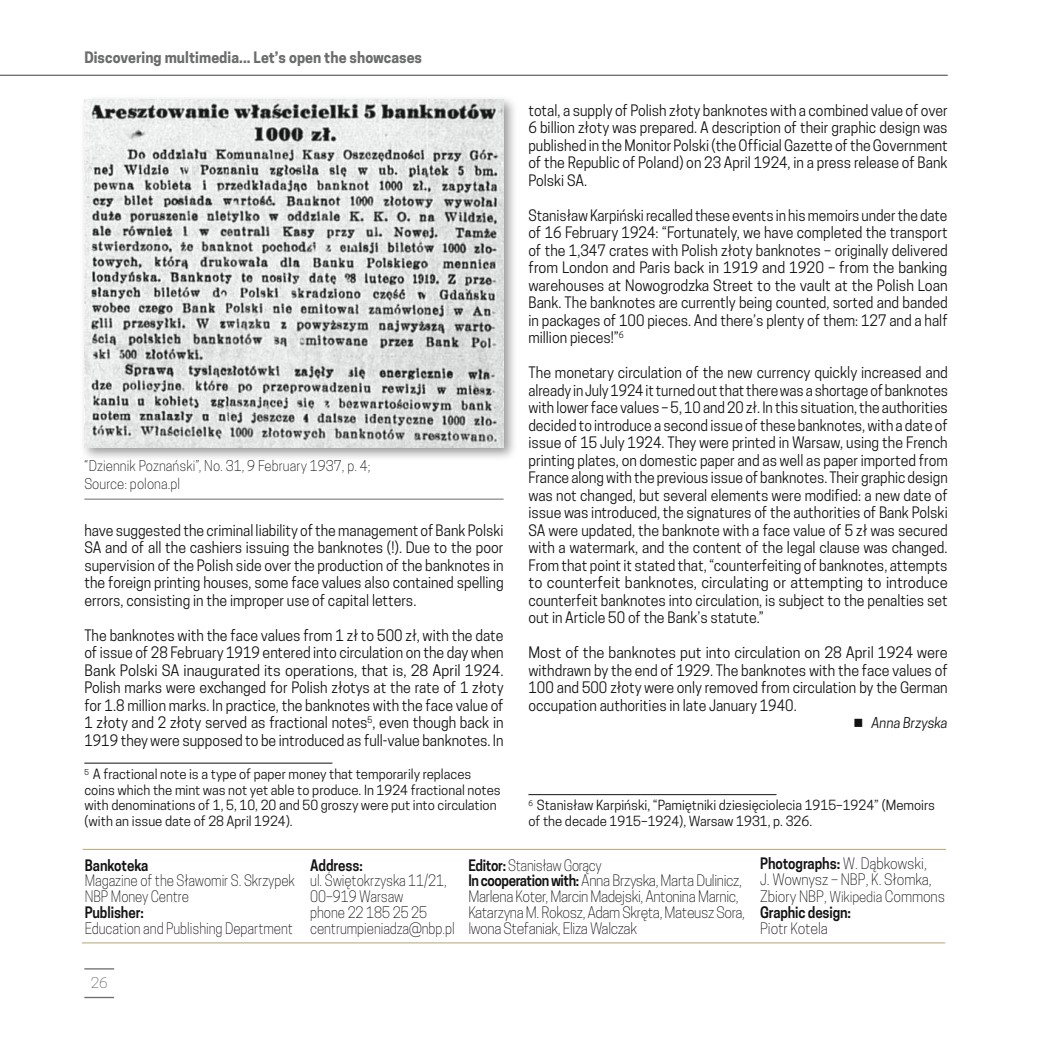
<style>
.page{position:relative;width:1042px;height:1042px;background:#fff}
.page>*{position:absolute;margin:0;border:0;box-sizing:border-box;transform-origin:0 0}
.t1{font:14.88px/17.5px "Cooper Hewitt";color:#121212;text-align:justify;scale:.95 1}
.t2{font:14.88px/17.5px "Cooper Hewitt";color:#121212;text-align:justify;scale:.96 1}
.t3{font:14.88px/17.5px "Cooper Hewitt";color:#121212;text-align:justify;scale:.93 1}
.t4{font:300 14.88px/15.8px "Cooper Hewitt";letter-spacing:-.015em;color:#121212;scale:.9 1}
.t5{font:14.88px/17.5px "Cooper Hewitt";color:#121212;text-align:justify}
.t6{font:300 14.88px/15.8px "Cooper Hewitt";letter-spacing:-.015em;color:#121212;scale:.95 1}
.t7{font:700 14.88px "Cooper Hewitt";letter-spacing:.005em;color:#6b6d6c;scale:.95 1}
.t8{font:600 14.88px "Cooper Hewitt";letter-spacing:-.005em;color:#121212;scale:.9 1}
.t9{font:300 14px/17.5px "Cooper Hewitt";letter-spacing:.005em;color:#121212;scale:.95 1}
.t10{font:italic 14px "Cooper Hewitt";color:#121212;scale:.95 1}
.t11{font:300 14px "Cooper Hewitt";color:#6b6d6c}
.t12{font:13.12px/15.8px "Cooper Hewitt";color:#121212}
.s1{font-weight:600}
.s2{font-size:14px}
</style>
<div class="page">
<hr style="left:84px;top:968px;width:30px;height:1px;background:#6b6d6c">
<hr style="left:84px;top:997px;width:30px;height:1px;background:#6b6d6c">
<hr style="left:0;top:75px;width:947px;height:1px;background:#6b6d6c">
<hr style="left:83px;top:849px;width:863px;height:1px;background:#b2a577">
<hr style="left:82px;top:942px;width:863px;height:1px;background:#b2a577">
<hr style="left:84px;top:763px;width:248px;height:1px;background:#121212">
<hr style="left:528px;top:794px;width:248px;height:1px;background:#121212">
<div style="left:80px;top:95px;width:438px;height:367px;background:#121212;opacity:.43"></div>
<img style="left:84px;top:99px;width:420px;height:349px">
<hr style="left:84px;top:499px;width:420px;height:1px;background:#6b6d6c">
<p class="t7" style="left:84px;top:49px;width:357px">Discovering multimedia... Let’s open the showcases</p>
<p class="t9" style="left:84px;top:457px;width:303px">“Dziennik Poznański”, No. 31, 9 February 1937, p. 4;<br>Source: polona.pl</p>
<p class="t1" style="left:84px;top:521px;width:443px">have suggested the criminal liability of the management of Bank Polski SA and of all the cashiers issuing the banknotes (!). Due to the poor supervision of the Polish side over the production of the banknotes in the foreign printing houses, some face values also contained spelling errors, consisting in the improper use of capital letters.</p>
<p class="t1" style="left:84px;top:626px;width:443px">The banknotes with the face values from 1 zł to 500 zł, with the date of issue of 28 February 1919 entered into circulation on the day when Bank Polski SA inaugurated its operations, that is, 28 April 1924.<br>Polish marks were exchanged for Polish złotys at the rate of 1 złoty for 1.8 million marks. In practice, the banknotes with the face value of 1 złoty and 2 złoty served as fractional notes<sup>5</sup>, even though back in 1919 they were supposed to be introduced as full-value banknotes. In</p>
<p class="t12" style="left:84px;top:766px;width:418px"><sup>5</sup> A fractional note is a type of paper money that temporarily replaces coins which the mint was not yet able to produce. In 1924 fractional notes with denominations of 1, 5, 10, 20 and 50 groszy were put into circulation (with an issue date of 28 April 1924).</p>
<p class="t1" style="left:528px;top:101px;width:443px">total, a supply of Polish złoty banknotes with a combined value of over 6 billion złoty was prepared. A description of their graphic design was published in the Monitor Polski (the Official Gazette of the Government of the Republic of Poland) on 23 April 1924, in a press release of Bank Polski SA.</p>
<p class="t3" style="left:528px;top:206px;width:452px">Stanisław Karpiński recalled these events in his memoirs under the date of 16 February 1924: “Fortunately, we have completed the transport of the 1,347 crates with Polish złoty banknotes – originally delivered from London and Paris back in 1919 and 1920 – from the banking warehouses at Nowogrodzka Street to the vault at the Polish Loan Bank. The banknotes are currently being counted, sorted and banded in packages of 100 pieces. And there’s plenty of them: 127 and a half million pieces!”<sup>6</sup></p>
<p class="t2" style="left:528px;top:364px;width:438px">The monetary circulation of the new currency quickly increased and already in July 1924 it turned out that there was a shortage of banknotes with lower face values – 5, 10 and 20 zł. In this situation, the authorities decided to introduce a second issue of these banknotes, with a date of issue of 15 July 1924. They were printed in Warsaw, using the French printing plates, on domestic paper and as well as paper imported from France along with the previous issue of banknotes. Their graphic design was not changed, but several elements were modified: a new date of issue was introduced, the signatures of the authorities of Bank Polski SA were updated, the banknote with a face value of 5 zł was secured with a watermark, and the content of the legal clause was changed.<br>From that point it stated that, “counterfeiting of banknotes, attempts to counterfeit banknotes, circulating or attempting to introduce counterfeit banknotes into circulation, is subject to the penalties set out in Article 50 of the Bank’s statute.”</p>
<p class="t5" style="left:528px;top:644px;width:421px">Most of the banknotes put into circulation on 28 April 1924 were withdrawn by the end of 1929. The banknotes with the face values of 100 and 500 złoty were only removed from circulation by the German occupation authorities in late January 1940.</p>
<p class="t10" style="left:853px;top:715px;width:101px">■ Anna Brzyska</p>
<p class="t12" style="left:528px;top:797px;width:408px"><sup>6</sup> Stanisław Karpiński, “Pamiętniki dziesięciolecia 1915–1924” (Memoirs of the decade 1915–1924), Warsaw 1931, p. 326.</p>
<p class="t8" style="left:85px;top:856px;width:72px">Bankoteka</p>
<p class="t4" style="left:85px;top:873px;width:235px">Magazine of the Sławomir S. Skrzypek<br>NBP Money Centre</p>
<p class="t8" style="left:85px;top:903px;width:67px">Publisher:</p>
<p class="t4" style="left:85px;top:920px;width:233px">Education and Publishing Department</p>
<p class="t8" style="left:310px;top:856px;width:60px">Address:</p>
<p class="t4" style="left:310px;top:873px;width:162px">ul. Świętokrzyska 11/21,<br>00–919 Warsaw<br>phone 22 185 25 25 centrumpieniadza@nbp.pl</p>
<p class="t4" style="left:468px;top:857px;width:309px"><span class="s1">Editor:</span> Stanisław Gorący<br><span class="s1">In cooperation with:</span> Anna Brzyska, Marta Dulinicz, Marlena Koter, Marcin Madejski, Antonina Marnic, Katarzyna M. Rokosz, Adam Skręta, Mateusz Sora, Iwona Stefaniak, Eliza Walczak</p>
<p class="t11" style="left:91px;top:974px;width:18px">26</p>
<p class="t6" style="left:760px;top:855px;width:182px"><span class="s1">Photographs:</span> W. Dąbkowski,<br>J. Wownysz – NBP, K. Słomka,</p>
<p class="t6" style="left:760px;top:889px;width:196px">Zbiory NBP, <span class="s2">Wikipedia</span> Commons<br><span class="s1">Graphic design:</span></p>
<p class="t6" style="left:760px;top:920px;width:73px">Piotr Kotela</p>
</div>
